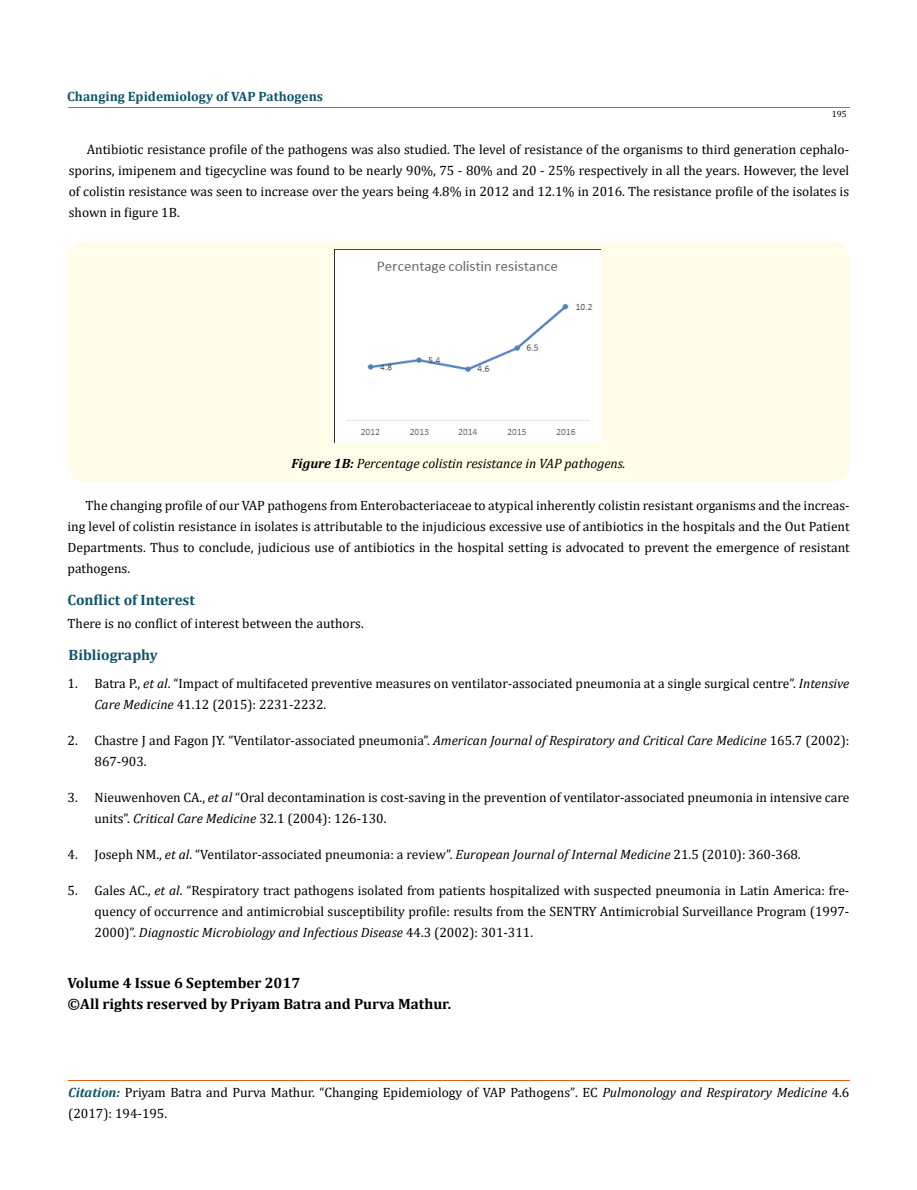
<style>
.page{position:relative;width:917px;height:1190px;background:#fff}
.page>*{position:absolute;margin:0;border:0;box-sizing:border-box;transform-origin:0 0}
.t1{font:700 15px/21px "Cambria";color:#000}
.t2{font:700 15px "Cambria";color:#0e546a}
.t3{font:13.5px/21px "Cambria";color:#000}
.t4{font:italic 13.5px "Cambria";color:#000}
.t5{font:700 13.5px "Cambria";color:#0e546a}
.t6{font:9px "Cambria";color:#000}
.s1{font-weight:700}
.s2{font-style:italic}
.s3{font-weight:700;font-style:italic;color:#0e546a}
.s4{font-size:13.35px}
</style>
<div class="page">
<hr style="left:68px;top:108px;width:781px;height:1px;background:#e05d1a">
<hr style="left:68px;top:1080px;width:781px;height:1px;background:#e05d1a">
<div style="left:68px;top:242px;width:781px;height:240px;background:#fffde9;border-radius:18px"></div>
<div style="left:335px;top:249px;width:265px;height:194px;background:#fff"></div>
<p class="t5" style="left:67px;top:87px;width:257px">Changing Epidemiology of VAP Pathogens</p>
<p class="t6" style="left:831px;top:109px;width:16px">195</p>
<p class="t3" style="left:69px;top:138px;width:782px;text-align:justify;text-indent:18px">Antibiotic resistance profile of the pathogens was also studied. The level of resistance of the organisms to third generation cephalo&shy;sporins, imipenem and tigecycline was found to be nearly 90%, 75 - 80% and 20 - 25% respectively in all the years. However, the level of colistin resistance was seen to increase over the years being 4.8% in 2012 and 12.1% in 2016. The resistance profile of the isolates is shown in figure 1B.</p>
<p class="t4" style="left:291px;top:454px;width:336px"><span class="s1">Figure 1B:</span> Percentage colistin resistance in VAP pathogens.</p>
<p class="t3" style="left:68px;top:494px;width:783px;text-align:justify;text-indent:18px">The changing profile of our VAP pathogens from Enterobacteriaceae to atypical inherently colistin resistant organisms and the increas&shy;ing level of colistin resistance in isolates is attributable to the injudicious excessive use of antibiotics in the hospitals and the Out Patient Departments. Thus to conclude, judicious use of antibiotics in the hospital setting is advocated to prevent the emergence of resistant pathogens.</p>
<p class="t2" style="left:68px;top:589px;width:129px">Conflict of Interest</p>
<p class="t3" style="left:68px;top:613px;width:298px">There is no conflict of interest between the authors.</p>
<p class="t2" style="left:69px;top:644px;width:91px">Bibliography</p>
<p class="t3" style="left:94px;top:672px;width:756px;text-indent:-27px">1. Batra P., <span class="s2">et al</span>. “Impact of multifaceted preventive measures on ventilator-associated pneumonia at a single surgical centre”. <span class="s2">Intensive<br>Care Medicine</span> 41.12 (2015): 2231-2232.</p>
<p class="t3" style="left:94px;top:729px;width:756px;text-indent:-27px">2. Chastre J and Fagon JY. “Ventilator‑associated pneumonia”. <span class="s2">American Journal of Respiratory and Critical Care Medicine</span> 165.7 (2002):<br>867-903.</p>
<p class="t3" style="left:94px;top:786px;width:756px;text-indent:-27px">3. Nieuwenhoven CA., <span class="s2">et al</span> “Oral decontamination is cost-saving in the prevention of ventilator-associated pneumonia in intensive care units”. <span class="s2">Critical Care Medicine</span> 32.1 (2004): 126-130.</p>
<p class="t3" style="left:67px;top:843px;width:734px">4. Joseph NM., <span class="s2">et al</span>. “Ventilator-associated pneumonia: a review”. <span class="s2">European Journal of Internal Medicine</span> 21.5 (2010): 360-368.</p>
<p class="t3" style="left:94px;top:879px;width:756px;text-align:justify;text-indent:-27px">5. Gales AC., <span class="s2">et al</span>. “Respiratory tract pathogens isolated from patients hospitalized with suspected pneumonia in Latin America: fre&shy;quency of occurrence and antimicrobial susceptibility profile: results from the SENTRY Antimicrobial Surveillance Program (1997- 2000)”. <span class="s2">Diagnostic Microbiology and Infectious Disease</span> 44.3 (2002): 301-311.</p>
<p class="t1" style="left:68px;top:971px;width:385px">Volume 4 Issue 6 September 2017<br>©All rights reserved by Priyam Batra and Purva Mathur.</p>
<p class="t3" style="left:68px;top:1081px;width:782px"><span class="s3">Citation:</span> Priyam Batra and Purva Mathur. “Changing Epidemiology of VAP Pathogens”<span class="s4">.</span> EC <span class="s2">Pulmonology and Respiratory Medicine</span> <span class="s4">4</span>.6 (2017): 194-195.</p>
</div>
